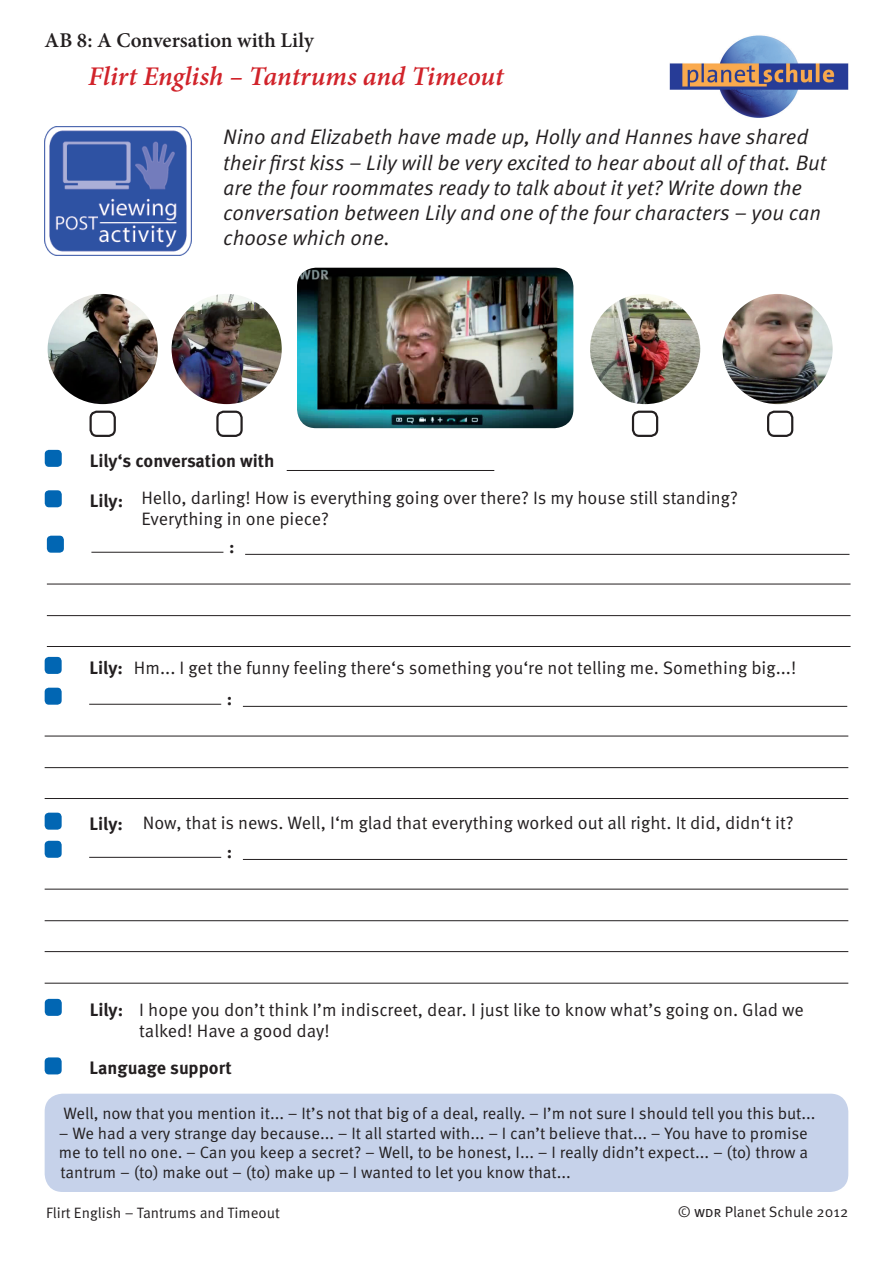
<style>
.page{position:relative;width:893px;height:1263px;background:#fff}
.page>*{position:absolute;margin:0;border:0;box-sizing:border-box;transform-origin:0 0}
.t1{font:italic 600 27px "Minion Pro";color:#d1232a}
.t2{font:21px/25.2px "Meta OT Norm Ita";color:#231f20}
.t3{font:600 21px "Minion Pro";color:#231f20}
.t4{font:18px/21.6px "Meta OT Norm";color:#231f20}
.t5{font:700 18px "Meta OT";color:#231f20}
.t6{font:16.5px/19.8px "Meta OT Norm";color:#231f20;text-align:justify}
.t7{font:15px "Meta OT Norm";color:#231f20}
.s1{font-family:"Meta OT";font-weight:700}
</style>
<div class="page">
<img style="left:670px;top:35px;width:178px;height:83px">
<img style="left:45px;top:126px;width:147px;height:130px">
<img style="left:297px;top:268px;width:276px;height:160px">
<img style="left:48px;top:294px;width:110px;height:110px;border-radius:55px">
<img style="left:172px;top:294px;width:110px;height:110px;border-radius:55px">
<img style="left:590px;top:294px;width:110px;height:110px;border-radius:55px">
<img style="left:722px;top:294px;width:111px;height:110px;border-radius:55px">
<div style="left:90px;top:411px;width:26px;height:26px;border:2px solid #231f20;border-radius:6px"></div>
<div style="left:216px;top:411px;width:27px;height:26px;border:2px solid #231f20;border-radius:6px"></div>
<div style="left:632px;top:411px;width:26px;height:26px;border:2px solid #231f20;border-radius:6px"></div>
<div style="left:767px;top:411px;width:26px;height:26px;border:2px solid #231f20;border-radius:6px"></div>
<div style="left:45px;top:450px;width:17px;height:17px;background:#0166b3;border-radius:4px"></div>
<hr style="left:287px;top:470px;width:207px;height:1px;background:#231f20">
<div style="left:45px;top:490px;width:17px;height:17px;background:#0166b3;border-radius:4px"></div>
<div style="left:47px;top:536px;width:17px;height:17px;background:#0166b3;border-radius:4px"></div>
<hr style="left:91px;top:552px;width:132px;height:1px;background:#231f20">
<hr style="left:47px;top:646px;width:803px;height:1px;background:#231f20">
<hr style="left:47px;top:615px;width:803px;height:1px;background:#231f20">
<hr style="left:47px;top:584px;width:803px;height:1px;background:#231f20">
<hr style="left:245px;top:554px;width:604px;height:1px;background:#231f20">
<div style="left:45px;top:688px;width:17px;height:17px;background:#0166b3;border-radius:4px"></div>
<hr style="left:89px;top:704px;width:132px;height:1px;background:#231f20">
<hr style="left:45px;top:798px;width:803px;height:1px;background:#231f20">
<hr style="left:45px;top:767px;width:803px;height:1px;background:#231f20">
<hr style="left:45px;top:736px;width:803px;height:1px;background:#231f20">
<hr style="left:243px;top:706px;width:604px;height:1px;background:#231f20">
<div style="left:45px;top:657px;width:17px;height:17px;background:#0166b3;border-radius:4px"></div>
<div style="left:45px;top:813px;width:17px;height:17px;background:#0166b3;border-radius:4px"></div>
<div style="left:45px;top:841px;width:17px;height:17px;background:#0166b3;border-radius:4px"></div>
<hr style="left:89px;top:857px;width:132px;height:1px;background:#231f20">
<hr style="left:45px;top:983px;width:803px;height:1px;background:#231f20">
<hr style="left:45px;top:951px;width:803px;height:1px;background:#231f20">
<hr style="left:45px;top:920px;width:803px;height:1px;background:#231f20">
<hr style="left:45px;top:889px;width:803px;height:1px;background:#231f20">
<hr style="left:243px;top:859px;width:604px;height:1px;background:#231f20">
<div style="left:45px;top:999px;width:17px;height:17px;background:#0166b3;border-radius:4px"></div>
<div style="left:45px;top:1094px;width:803px;height:98px;background:#c6d2ea;border-radius:18px"></div>
<div style="left:45px;top:1057px;width:17px;height:17px;background:#0166b3;border-radius:4px"></div>
<p class="t3" style="left:45px;top:26px;width:271px">AB 8: A Conversation with Lily</p>
<h1 class="t1" style="left:88px;top:58px;width:417px">Flirt English – Tantrums and Timeout</h1>
<p class="t2" style="left:223px;top:125px;width:605px">Nino and Elizabeth have made up, Holly and Hannes have shared their first kiss – Lily will be very excited to hear about all of that. But are the four roommates ready to talk about it yet? Write down the conversation between Lily and one of the four characters – you can choose which one.</p>
<p class="t5" style="left:90px;top:450px;width:186px">Lily‘s conversation with</p>
<p class="t4" style="left:141px;top:487px;width:598px;text-indent:-52px"><span class="s1">Lily:</span> Hello, darling! How is everything going over there? Is my house still standing?<br>Everything in one piece?</p>
<p class="t5" style="left:229px;top:536px;width:7px">:</p>
<p class="t4" style="left:90px;top:657px;width:708px"><span class="s1">Lily:</span> Hm... I get the funny feeling there‘s something you‘re not telling me. Something big...!</p>
<p class="t5" style="left:227px;top:688px;width:7px">:</p>
<p class="t4" style="left:90px;top:812px;width:705px"><span class="s1">Lily:</span> Now, that is news. Well, I‘m glad that everything worked out all right. It did, didn‘t it?</p>
<p class="t5" style="left:227px;top:841px;width:7px">:</p>
<p class="t4" style="left:139px;top:999px;width:666px;text-indent:-49px"><span class="s1">Lily:</span> I hope you don’t think I’m indiscreet, dear. I just like to know what’s going on. Glad we talked! Have a good day!</p>
<p class="t5" style="left:90px;top:1057px;width:144px">Language support</p>
<p class="t6" style="left:63px;top:1104px;width:754px">Well, now that you mention it... – It’s not that big of a deal, really. – I’m not sure I should tell you this but...</p>
<p class="t6" style="left:59px;top:1123px;width:751px">– We had a very strange day because... – It all started with... – I can’t believe that... – You have to promise me to tell no one. – Can you keep a secret? – Well, to be honest, I... – I really didn’t expect... – (to) throw a tantrum – (to) make out – (to) make up – I wanted to let you know that...</p>
<p class="t7" style="left:46px;top:1203px;width:235px">Flirt English – Tantrums and Timeout</p>
<p class="t7" style="left:678px;top:1203px;width:172px">© wdr Planet Schule 2012</p>
</div>
